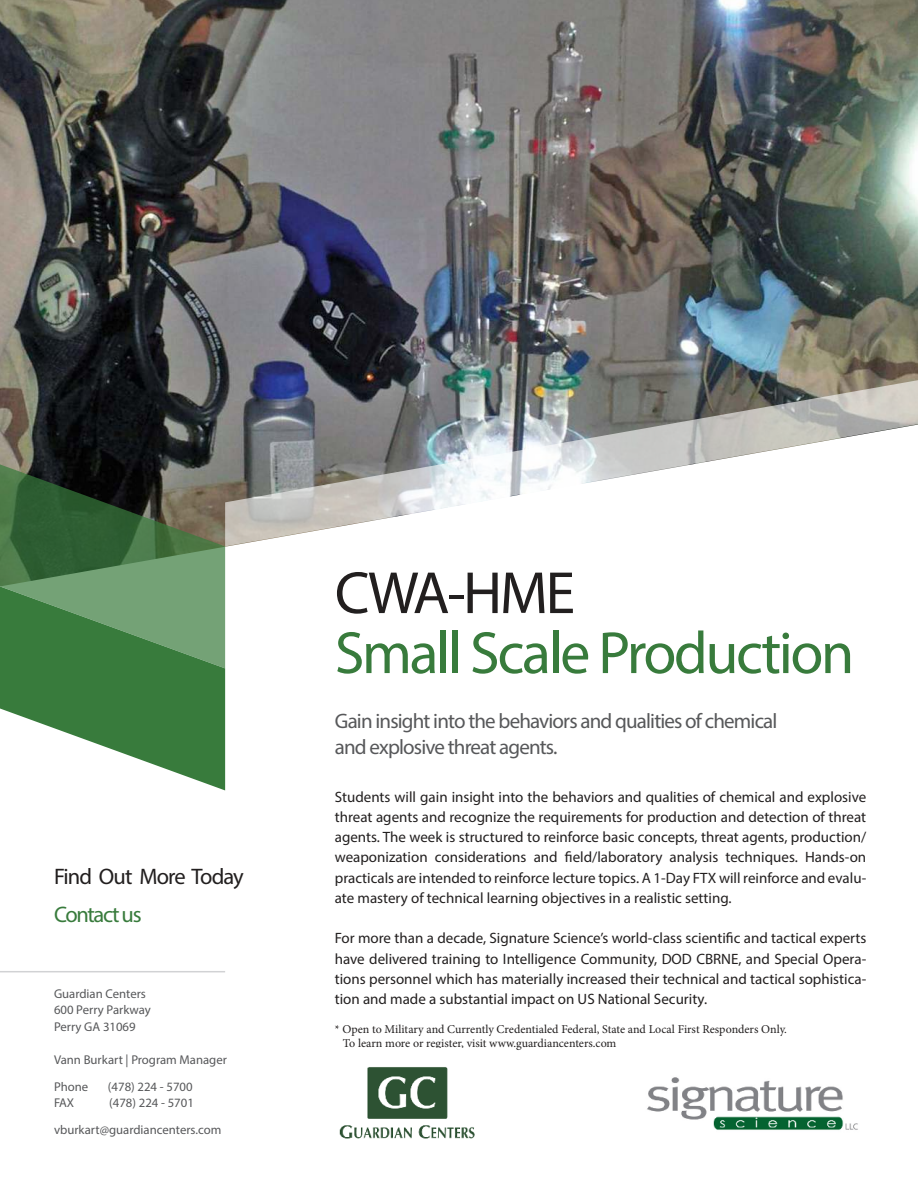
<style>
.page{position:relative;width:918px;height:1188px;background:#fff}
.page>*{position:absolute;margin:0;border:0;box-sizing:border-box;transform-origin:0 0}
.t1{font:60px "Myriad Pro";letter-spacing:-.04em;color:#387b3c}
.t2{font:60px "Myriad Pro";letter-spacing:-.04em;color:#221f1f}
.t3{font:22.5px "Myriad Pro";letter-spacing:-.04em;color:#221f1f}
.t4{font:22.5px "Myriad Pro";letter-spacing:-.06em;color:#387b3c}
.t5{font:21px/25.5px "Myriad Pro";letter-spacing:-.04em;color:#57585a}
.t6{font:15px/20.2px "Myriad Pro";color:#221f1f;text-align:justify}
.t7{font:12.75px/16.5px "Myriad Pro";color:#57585a}
.t8{font:12px/14.4px "Minion Pro";color:#221f1f}
</style>
<div class="page">
<img style="left:0;top:0;width:918px;height:586px">
<svg style="left:0;top:460px;width:225px;height:126px"></svg>
<svg style="left:0;top:586px;width:225px;height:204px;fill:#387b3c"></svg>
<svg style="left:225px;top:379px;width:693px;height:167px"></svg>
<hr style="left:0;top:971px;width:225px;height:1px;background:#d1d2d4">
<img style="left:647px;top:1077px;width:211px;height:53px">
<img style="left:339px;top:1067px;width:136px;height:72px">
<h2 class="t3" style="left:54px;top:867px;width:191px">Find Out More Today</h2>
<h2 class="t4" style="left:54px;top:905px;width:89px">Contact us</h2>
<p class="t7" style="left:54px;top:986px;width:98px">Guardian Centers<br>600 Perry Parkway<br>Perry GA 31069</p>
<p class="t7" style="left:54px;top:1047px;width:174px;line-height:27px">Vann Burkart | Program Manager<br>Phone</p>
<p class="t7" style="left:108px;top:1079px;width:86px">(478) 224 - 5700</p>
<p class="t7" style="left:54px;top:1090px;width:169px;line-height:27px;text-indent:55px">(478) 224 - 5701 vburkart@guardiancenters.com</p>
<p class="t7" style="left:54px;top:1096px;width:22px">FAX</p>
<h1 class="t2" style="left:335px;top:568px;width:242px">CWA-HME</h1>
<h1 class="t1" style="left:335px;top:628px;width:521px">Small Scale Production</h1>
<h3 class="t5" style="left:335px;top:710px;width:444px">Gain insight into the behaviors and qualities of chemical and explosive threat agents.</h3>
<p class="t6" style="left:335px;top:788px;width:533px">Students will gain insight into the behaviors and qualities of chemical and explosive threat agents and recognize the requirements for production and detection of threat agents. The week is structured to reinforce basic concepts, threat agents, production/ weaponization considerations and ield/laboratory analysis techniques. Hands-on practicals are intended to reinforce lecture topics. A 1-Day FTX will reinforce and evalu&shy;ate mastery of technical learning objectives in a realistic setting.</p>
<p class="t6" style="left:335px;top:930px;width:533px">For more than a decade, Signature Science’s world-class scientiic and tactical experts have delivered training to Intelligence Community, DOD CBRNE, and Special Opera&shy;tions personnel which has materially increased their technical and tactical sophistica&shy;tion and made a substantial impact on US National Security.</p>
<p class="t8" style="left:343px;top:1023px;width:446px;text-indent:-8px">* Open to Military and Currently Credentialed Federal, State and Local First Responders Only.<br>To learn more or register, visit www.guardiancenters.com</p>
</div>
